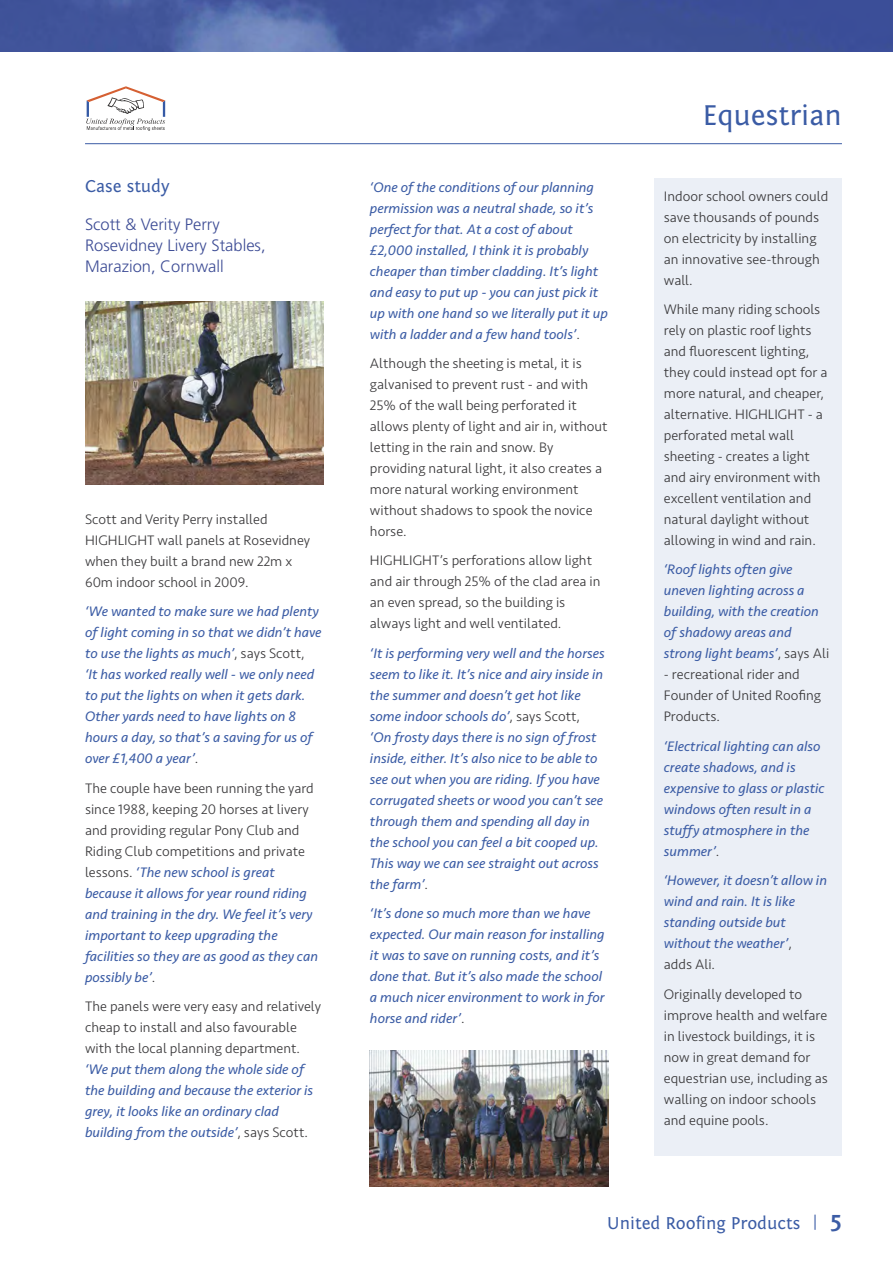
<style>
.page{position:relative;width:893px;height:1263px;background:#fff}
.page>*{position:absolute;margin:0;border:0;box-sizing:border-box;transform-origin:0 0}
.t1{font:30px "Fontin Sans CR";color:#3b5ca5}
.t2{font:18px "Fontin Sans CR";color:#3b5ca5}
.t3{font:300 16.5px/21px "Frutiger";color:#3d4c95}
.t4{font:italic 14.25px/21px "Seravek";color:#3b5ca5}
.t5{font:300 14.25px/21px "Seravek";color:#39383a}
.s1{font-weight:300;font-style:normal;color:#39383a}
.s2{font-weight:700;font-size:24px}
</style>
<div class="page">
<hr style="left:85px;top:143px;width:757px;height:1px;background:#3b5ca5">
<img style="left:0;top:0;width:893px;height:51px">
<svg style="left:86px;top:86px;width:79px;height:45px"></svg>
<div style="left:655px;top:179px;width:187px;height:977px;background:#ebeff6"></div>
<img style="left:85px;top:302px;width:238px;height:183px">
<img style="left:370px;top:1050px;width:238px;height:136px">
<p class="t2" style="left:85px;top:180px;width:86px">Case study</p>
<p class="t3" style="left:85px;top:214px;width:182px">Scott &amp; Verity Perry<br>Rosevidney Livery Stables,<br>Marazion, Cornwall</p>
<p class="t5" style="left:85px;top:510px;width:227px">Scott and Verity Perry installed<br>HIGHLIGHT wall panels at Rosevidney when they built a brand new 22m x<br>60m indoor school in 2009.</p>
<p class="t4" style="left:85px;top:602px;width:238px">‘We wanted to make sure we had plenty of light coming in so that we didn’t have to use the lights as much’<span class="s1">, says Scott,<br></span>‘It has worked really well - we only need to put the lights on when it gets dark.<br>Other yards need to have lights on 8 hours a day, so that’s a saving for us of over £1,400 a year’<span class="s1">.</span></p>
<p class="t4" style="left:85px;top:779px;width:235px"><span class="s1">The couple have been running the yard since 1988, keeping 20 horses at livery and providing regular Pony Club and Riding Club competitions and private lessons.</span> ‘The new school is great because it allows for year round riding and training in the dry. We feel it’s very important to keep upgrading the facilities so they are as good as they can possibly be’<span class="s1">.</span></p>
<p class="t5" style="left:85px;top:997px;width:238px">The panels were very easy and relatively cheap to install and also favourable with the local planning department.</p>
<p class="t4" style="left:85px;top:1060px;width:230px">‘We put them along the whole side of the building and because the exterior is grey, it looks like an ordinary clad building from the outside’<span class="s1">, says Scott.</span></p>
<p class="t4" style="left:370px;top:178px;width:240px">‘One of the conditions of our planning permission was a neutral shade, so it’s perfect for that. At a cost of about £2,000 installed, I think it is probably cheaper than timber cladding. It’s light and easy to put up - you can just pick it up with one hand so we literally put it up with a ladder and a few hand tools’<span class="s1">.</span></p>
<p class="t5" style="left:370px;top:354px;width:239px">Although the sheeting is metal, it is galvanised to prevent rust - and with 25% of the wall being perforated it allows plenty of light and air in, without letting in the rain and snow. By providing natural light, it also creates a more natural working environment without shadows to spook the novice horse.</p>
<p class="t5" style="left:370px;top:551px;width:232px">HIGHLIGHT’s perforations allow light and air through 25% of the clad area in an even spread, so the building is always light and well ventilated.</p>
<p class="t4" style="left:370px;top:644px;width:236px">‘It is performing very well and the horses seem to like it. It’s nice and airy inside in the summer and doesn’t get hot like some indoor schools do’<span class="s1">, says Scott, </span>‘On frosty days there is no sign of frost inside, either. It’s also nice to be able to see out when you are riding. If you have corrugated sheets or wood you can’t see through them and spending all day in the school you can feel a bit cooped up.<br>This way we can see straight out across the farm’<span class="s1">.</span></p>
<p class="t4" style="left:370px;top:904px;width:236px">‘It’s done so much more than we have expected. Our main reason for installing it was to save on running costs, and it’s done that. But it’s also made the school a much nicer environment to work in for horse and rider’<span class="s1">.</span></p>
<h1 class="t1" style="left:702px;top:104px;width:141px">Equestrian</h1>
<p class="t5" style="left:664px;top:187px;width:166px">Indoor school owners could save thousands of pounds on electricity by installing an innovative see-through wall.</p>
<p class="t5" style="left:664px;top:300px;width:165px">While many riding schools rely on plastic roof lights and fluorescent lighting, they could instead opt for a more natural, and cheaper, alternative. HIGHLIGHT - a perforated metal wall sheeting - creates a light and airy environment with excellent ventilation and natural daylight without allowing in wind and rain.</p>
<p class="t4" style="left:664px;top:560px;width:167px">‘Roof lights often give uneven lighting across a building, with the creation of shadowy areas and strong light beams’<span class="s1">, says Ali</span></p>
<p class="t5" style="left:664px;top:665px;width:159px">- recreational rider and<br>Founder of United Roofing<br>Products.</p>
<p class="t4" style="left:664px;top:737px;width:162px">‘Electrical lighting can also create shadows, and is expensive to glass or plastic windows often result in a stuffy atmosphere in the summer’<span class="s1">.</span></p>
<p class="t4" style="left:664px;top:871px;width:165px">‘However, it doesn’t allow in wind and rain. It is like standing outside but without the weather’<span class="s1">,<br>adds Ali.</span></p>
<p class="t5" style="left:664px;top:985px;width:165px">Originally developed to improve health and welfare in livestock buildings, it is now in great demand for equestrian use, including as walling on indoor schools and equine pools.</p>
<p class="t2" style="left:607px;top:1216px;width:237px">United Roofing Products <sup>|</sup> <span class="s2">5</span></p>
</div>
